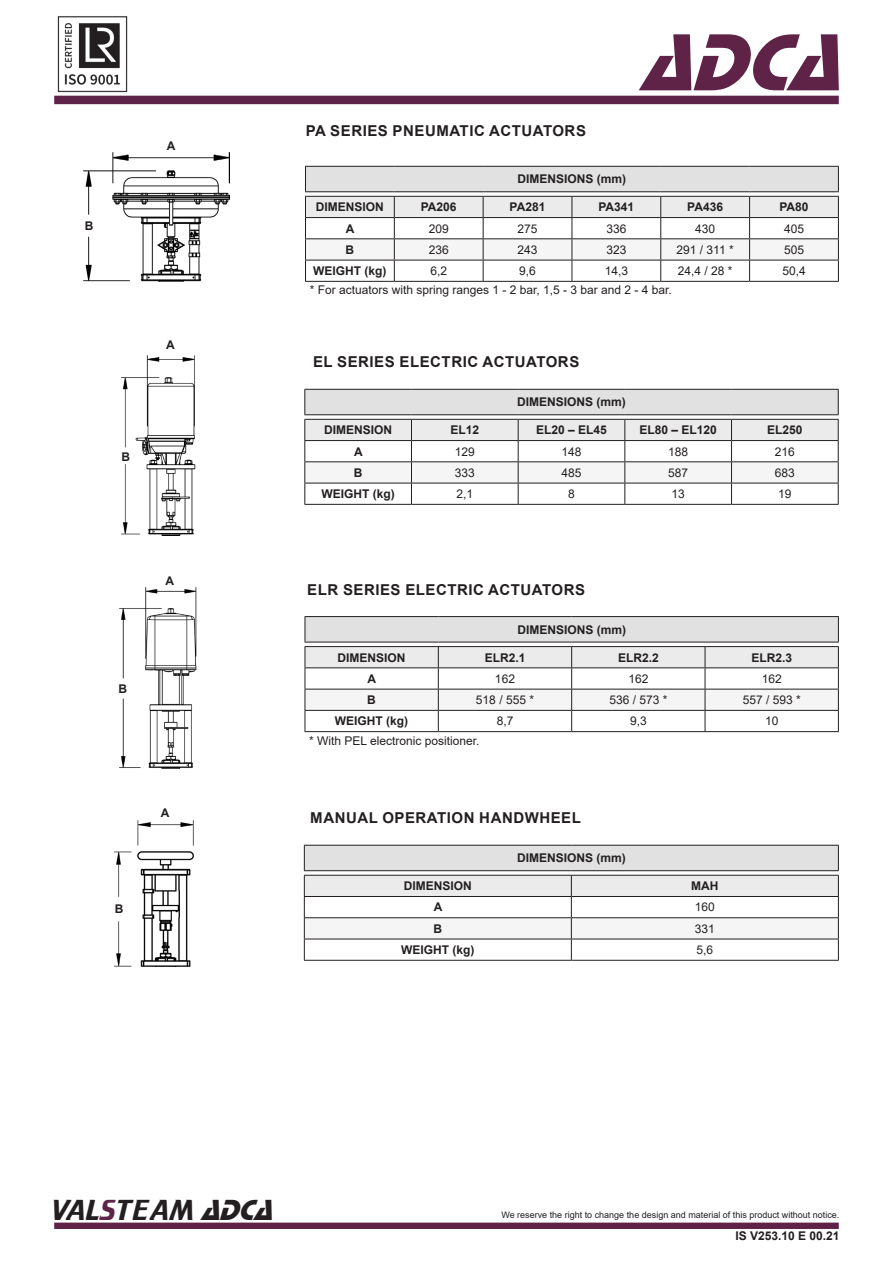
<style>
.page{position:relative;width:893px;height:1263px;background:#fff}
.page>*{position:absolute;margin:0;border:0;box-sizing:border-box;transform-origin:0 0}
.t1{font:italic 84px "Stop D";color:#5f2348}
.t2{font:30px "Trekker";color:#231f20}
.t3{font:700 15px "Arial";letter-spacing:.035em;color:#231f20}
.Estilo_de_parágrafo{font:700 12px "Arial";color:#231f20}
.Estilo_de_parágrafo-2{font:12px "Arial";color:#231f20}
.t4{font:9px "Arial";color:#231f20}
.s1{color:#5f2348}
.s2{font-family:"Stop D";font-style:italic}
</style>
<div class="page">
<div style="left:54px;top:96px;width:785px;height:8px;background:#5e2348"></div>
<div style="left:54px;top:1222px;width:785px;height:7px;background:#5f2348;border:2px solid #5f2348"></div>
<img style="left:57px;top:16px;width:71px;height:76px">
<hr style="left:305px;top:616px;width:133px;height:1px;background:#231f20">
<hr style="left:438px;top:616px;width:134px;height:1px;background:#231f20">
<hr style="left:572px;top:616px;width:133px;height:1px;background:#231f20">
<hr style="left:705px;top:616px;width:134px;height:1px;background:#231f20">
<svg style="left:305px;top:617px;width:534px;height:114px"></svg>
<hr style="left:305px;top:731px;width:133px;height:1px;background:#231f20">
<hr style="left:438px;top:731px;width:134px;height:1px;background:#231f20">
<hr style="left:572px;top:731px;width:133px;height:1px;background:#231f20">
<hr style="left:705px;top:731px;width:134px;height:1px;background:#231f20">
<img style="left:119px;top:588px;width:78px;height:180px">
<img style="left:84px;top:152px;width:146px;height:130px">
<img style="left:122px;top:356px;width:74px;height:179px">
<hr style="left:305px;top:166px;width:89px;height:1px;background:#231f20">
<hr style="left:394px;top:166px;width:89px;height:1px;background:#231f20">
<hr style="left:483px;top:166px;width:89px;height:1px;background:#231f20">
<hr style="left:572px;top:166px;width:89px;height:1px;background:#231f20">
<hr style="left:661px;top:166px;width:89px;height:1px;background:#231f20">
<hr style="left:750px;top:166px;width:89px;height:1px;background:#231f20">
<svg style="left:305px;top:167px;width:534px;height:114px"></svg>
<hr style="left:305px;top:281px;width:89px;height:1px;background:#231f20">
<hr style="left:394px;top:281px;width:89px;height:1px;background:#231f20">
<hr style="left:483px;top:281px;width:89px;height:1px;background:#231f20">
<hr style="left:572px;top:281px;width:89px;height:1px;background:#231f20">
<hr style="left:661px;top:281px;width:89px;height:1px;background:#231f20">
<hr style="left:750px;top:281px;width:89px;height:1px;background:#231f20">
<hr style="left:304px;top:389px;width:107px;height:1px;background:#231f20">
<hr style="left:411px;top:389px;width:107px;height:1px;background:#231f20">
<hr style="left:518px;top:389px;width:107px;height:1px;background:#231f20">
<hr style="left:625px;top:389px;width:106px;height:1px;background:#231f20">
<hr style="left:731px;top:389px;width:108px;height:1px;background:#231f20">
<svg style="left:304px;top:390px;width:535px;height:114px"></svg>
<hr style="left:304px;top:504px;width:107px;height:1px;background:#231f20">
<hr style="left:411px;top:504px;width:107px;height:1px;background:#231f20">
<hr style="left:518px;top:504px;width:107px;height:1px;background:#231f20">
<hr style="left:625px;top:504px;width:106px;height:1px;background:#231f20">
<hr style="left:731px;top:504px;width:108px;height:1px;background:#231f20">
<svg style="left:304px;top:845px;width:535px;height:115px"></svg>
<hr style="left:304px;top:960px;width:267px;height:1px;background:#231f20">
<hr style="left:571px;top:960px;width:268px;height:1px;background:#231f20">
<img style="left:115px;top:820px;width:79px;height:147px">
<p class="Estilo_de_parágrafo" style="left:85px;top:217px;width:10px">B</p>
<p class="Estilo_de_parágrafo" style="left:167px;top:138px;width:10px">A</p>
<p class="Estilo_de_parágrafo" style="left:166px;top:337px;width:10px">A</p>
<p class="Estilo_de_parágrafo" style="left:122px;top:448px;width:10px">B</p>
<p class="Estilo_de_parágrafo" style="left:166px;top:573px;width:10px">A</p>
<p class="Estilo_de_parágrafo" style="left:119px;top:680px;width:10px">B</p>
<p class="Estilo_de_parágrafo" style="left:115px;top:900px;width:10px">B</p>
<p class="Estilo_de_parágrafo" style="left:161px;top:804px;width:10px">A</p>
<p class="t3" style="left:306px;top:121px;width:282px">PA SERIES PNEUMATIC ACTUATORS</p>
<h1 class="t1" style="left:640px;top:14px;width:227px">ADCA</h1>
<p class="Estilo_de_parágrafo" style="left:518px;top:171px;width:110px">DIMENSIONS (mm)</p>
<p class="Estilo_de_parágrafo" style="left:316px;top:199px;width:70px">DIMENSION</p>
<p class="Estilo_de_parágrafo" style="left:421px;top:199px;width:37px">PA206</p>
<p class="Estilo_de_parágrafo" style="left:510px;top:199px;width:37px">PA281</p>
<p class="Estilo_de_parágrafo" style="left:598px;top:199px;width:37px">PA341</p>
<p class="Estilo_de_parágrafo" style="left:687px;top:199px;width:37px">PA436</p>
<p class="Estilo_de_parágrafo" style="left:779px;top:199px;width:31px">PA80</p>
<p class="Estilo_de_parágrafo" style="left:346px;top:220px;width:10px">A</p>
<p class="Estilo_de_parágrafo-2" style="left:429px;top:220px;width:22px">209</p>
<p class="Estilo_de_parágrafo-2" style="left:517px;top:220px;width:22px">275</p>
<p class="Estilo_de_parágrafo-2" style="left:606px;top:220px;width:22px">336</p>
<p class="Estilo_de_parágrafo-2" style="left:695px;top:220px;width:22px">430</p>
<p class="Estilo_de_parágrafo-2" style="left:784px;top:220px;width:22px">405</p>
<p class="Estilo_de_parágrafo" style="left:346px;top:241px;width:10px">B</p>
<p class="Estilo_de_parágrafo-2" style="left:429px;top:241px;width:22px">236</p>
<p class="Estilo_de_parágrafo-2" style="left:517px;top:241px;width:22px">243</p>
<p class="Estilo_de_parágrafo-2" style="left:606px;top:241px;width:22px">323</p>
<p class="Estilo_de_parágrafo-2" style="left:677px;top:241px;width:59px">291 / 311 *</p>
<p class="Estilo_de_parágrafo-2" style="left:784px;top:241px;width:22px">505</p>
<p class="Estilo_de_parágrafo" style="left:313px;top:262px;width:75px">WEIGHT (kg)</p>
<p class="Estilo_de_parágrafo-2" style="left:430px;top:263px;width:18px">6,2</p>
<p class="Estilo_de_parágrafo-2" style="left:519px;top:263px;width:18px">9,6</p>
<p class="Estilo_de_parágrafo-2" style="left:605px;top:263px;width:25px">14,3</p>
<p class="Estilo_de_parágrafo-2" style="left:678px;top:263px;width:56px">24,4 / 28 *</p>
<p class="Estilo_de_parágrafo-2" style="left:782px;top:263px;width:25px">50,4</p>
<p class="Estilo_de_parágrafo-2" style="left:310px;top:282px;width:364px">* For actuators with spring ranges 1 - 2 bar, 1,5 - 3 bar and 2 - 4 bar.</p>
<p class="t3" style="left:313px;top:352px;width:268px">EL SERIES ELECTRIC ACTUATORS</p>
<p class="Estilo_de_parágrafo" style="left:517px;top:394px;width:110px">DIMENSIONS (mm)</p>
<p class="Estilo_de_parágrafo" style="left:324px;top:422px;width:70px">DIMENSION</p>
<p class="Estilo_de_parágrafo" style="left:450px;top:422px;width:30px">EL12</p>
<p class="Estilo_de_parágrafo" style="left:536px;top:422px;width:72px">EL20 – EL45</p>
<p class="Estilo_de_parágrafo" style="left:639px;top:422px;width:79px">EL80 – EL120</p>
<p class="Estilo_de_parágrafo" style="left:767px;top:422px;width:37px">EL250</p>
<p class="Estilo_de_parágrafo" style="left:354px;top:443px;width:10px">A</p>
<p class="Estilo_de_parágrafo-2" style="left:455px;top:443px;width:22px">129</p>
<p class="Estilo_de_parágrafo-2" style="left:561px;top:443px;width:22px">148</p>
<p class="Estilo_de_parágrafo-2" style="left:668px;top:443px;width:22px">188</p>
<p class="Estilo_de_parágrafo-2" style="left:775px;top:443px;width:22px">216</p>
<p class="Estilo_de_parágrafo" style="left:354px;top:464px;width:10px">B</p>
<p class="Estilo_de_parágrafo-2" style="left:455px;top:464px;width:22px">333</p>
<p class="Estilo_de_parágrafo-2" style="left:561px;top:464px;width:22px">485</p>
<p class="Estilo_de_parágrafo-2" style="left:668px;top:464px;width:22px">587</p>
<p class="Estilo_de_parágrafo-2" style="left:775px;top:464px;width:22px">683</p>
<p class="Estilo_de_parágrafo" style="left:321px;top:485px;width:75px">WEIGHT (kg)</p>
<p class="Estilo_de_parágrafo-2" style="left:456px;top:486px;width:18px">2,1</p>
<p class="Estilo_de_parágrafo-2" style="left:568px;top:486px;width:8px">8</p>
<p class="Estilo_de_parágrafo-2" style="left:671px;top:486px;width:15px">13</p>
<p class="Estilo_de_parágrafo-2" style="left:778px;top:486px;width:15px">19</p>
<p class="t3" style="left:307px;top:579px;width:279px">ELR SERIES ELECTRIC ACTUATORS</p>
<p class="Estilo_de_parágrafo" style="left:517px;top:621px;width:110px">DIMENSIONS (mm)</p>
<p class="Estilo_de_parágrafo" style="left:338px;top:649px;width:70px">DIMENSION</p>
<p class="Estilo_de_parágrafo" style="left:485px;top:649px;width:42px">ELR2.1</p>
<p class="Estilo_de_parágrafo" style="left:618px;top:649px;width:42px">ELR2.2</p>
<p class="Estilo_de_parágrafo" style="left:751px;top:649px;width:42px">ELR2.3</p>
<p class="Estilo_de_parágrafo" style="left:368px;top:670px;width:10px">A</p>
<p class="Estilo_de_parágrafo-2" style="left:495px;top:670px;width:22px">162</p>
<p class="Estilo_de_parágrafo-2" style="left:628px;top:670px;width:22px">162</p>
<p class="Estilo_de_parágrafo-2" style="left:762px;top:670px;width:22px">162</p>
<p class="Estilo_de_parágrafo" style="left:367px;top:691px;width:10px">B</p>
<p class="Estilo_de_parágrafo-2" style="left:476px;top:692px;width:60px">518 / 555 *</p>
<p class="Estilo_de_parágrafo-2" style="left:609px;top:692px;width:60px">536 / 573 *</p>
<p class="Estilo_de_parágrafo-2" style="left:743px;top:692px;width:60px">557 / 593 *</p>
<p class="Estilo_de_parágrafo" style="left:335px;top:713px;width:75px">WEIGHT (kg)</p>
<p class="Estilo_de_parágrafo-2" style="left:497px;top:713px;width:18px">8,7</p>
<p class="Estilo_de_parágrafo-2" style="left:630px;top:713px;width:18px">9,3</p>
<p class="Estilo_de_parágrafo-2" style="left:765px;top:713px;width:15px">10</p>
<p class="Estilo_de_parágrafo-2" style="left:309px;top:732px;width:172px">* With PEL electronic positioner.</p>
<p class="t3" style="left:310px;top:807px;width:272px">MANUAL OPERATION HANDWHEEL</p>
<p class="Estilo_de_parágrafo" style="left:517px;top:850px;width:110px">DIMENSIONS (mm)</p>
<p class="Estilo_de_parágrafo" style="left:404px;top:877px;width:70px">DIMENSION</p>
<p class="Estilo_de_parágrafo" style="left:691px;top:877px;width:29px">MAH</p>
<p class="Estilo_de_parágrafo" style="left:434px;top:899px;width:10px">A</p>
<p class="Estilo_de_parágrafo-2" style="left:695px;top:899px;width:22px">160</p>
<p class="Estilo_de_parágrafo" style="left:433px;top:920px;width:10px">B</p>
<p class="Estilo_de_parágrafo-2" style="left:695px;top:920px;width:22px">331</p>
<p class="Estilo_de_parágrafo" style="left:401px;top:941px;width:75px">WEIGHT (kg)</p>
<p class="Estilo_de_parágrafo-2" style="left:696px;top:941px;width:18px">5,6</p>
<p class="t2" style="left:51px;top:1193px;width:232px">VAL<span class="s1">S</span>TEAM <span class="s2">ADCA</span></p>
<p class="t4" style="left:501px;top:1209px;width:340px">We reserve the right to change the design and material of this product without notice.</p>
<p class="Estilo_de_parágrafo" style="left:735px;top:1227px;width:106px">IS V253.10 E 00.21</p>
</div>
